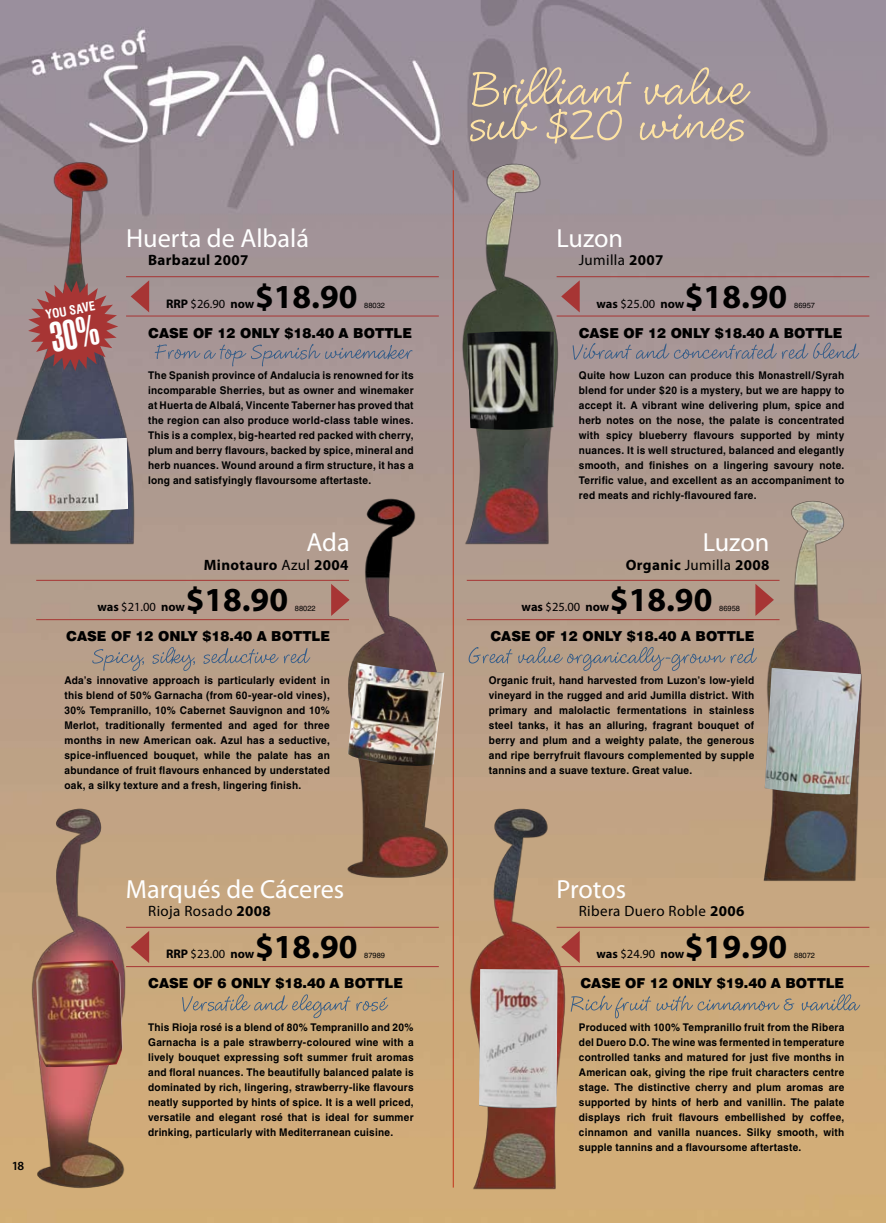
<style>
.page{position:relative;width:886px;height:1223px;background:#fff}
.page>*{position:absolute;margin:0;border:0;box-sizing:border-box;transform-origin:0 0}
.t1{font:700 33.75px "Myriad Pro";color:#000}
.t2{font:26.25px "Myriad Pro";color:#fff}
.t3{font:700 15px "Myriad Pro";letter-spacing:.025em;color:#000}
.t4{font:15px "Myriad Pro";letter-spacing:.025em;color:#000}
.t5{font:900 13.75px "Swiss 721 BT";color:#000}
.t6{font:700 12.5px "Myriad Pro";color:#000}
.t7{font:600 12.5px "Myriad Pro";color:#000}
.t8{font:700 condensed 12.38px "Swiss 721 BT";color:#fff}
.t9{font:700 10.62px/15px "Helvetica";letter-spacing:.02em;color:#000;text-align:justify;scale:.95 1}
.t10{font:7.5px "Helvetica";color:#000}
.s1{font-weight:400}
.s2{font-weight:700}
</style>
<div class="page">
<img style="left:0;top:0;width:886px;height:1222px">
<img style="left:22px;top:801px;width:113px;height:393px">
<img style="left:459px;top:802px;width:113px;height:391px">
<img style="left:341px;top:492px;width:112px;height:392px">
<img style="left:756px;top:494px;width:112px;height:392px">
<img style="left:452px;top:157px;width:112px;height:392px">
<img style="left:479px;top:969px;width:79px;height:139px">
<svg style="left:470px;top:67px;width:280px;height:77px;background:#a79998"></svg>
<img style="left:5px;top:156px;width:134px;height:393px">
<hr style="left:453px;top:170px;width:1px;height:1017px;background:#c2341b">
<svg style="left:131px;top:930px;width:18px;height:33px"></svg>
<svg style="left:331px;top:584px;width:19px;height:32px"></svg>
<hr style="left:126px;top:966px;width:313px;height:1px;background:#a73534">
<hr style="left:126px;top:926px;width:313px;height:1px;background:#a73534">
<hr style="left:36px;top:619px;width:313px;height:1px;background:#a73534">
<hr style="left:36px;top:580px;width:313px;height:1px;background:#a73534">
<svg style="left:131px;top:280px;width:18px;height:32px"></svg>
<hr style="left:126px;top:315px;width:313px;height:1px;background:#a73534">
<hr style="left:126px;top:276px;width:313px;height:1px;background:#a73534">
<svg style="left:561px;top:930px;width:19px;height:33px"></svg>
<svg style="left:755px;top:584px;width:19px;height:32px"></svg>
<hr style="left:557px;top:966px;width:312px;height:1px;background:#a73534">
<hr style="left:557px;top:926px;width:312px;height:1px;background:#a73534">
<hr style="left:467px;top:619px;width:312px;height:1px;background:#a73534">
<hr style="left:467px;top:580px;width:312px;height:1px;background:#a73534">
<svg style="left:561px;top:280px;width:19px;height:32px"></svg>
<hr style="left:557px;top:315px;width:312px;height:1px;background:#a73534">
<hr style="left:557px;top:276px;width:312px;height:1px;background:#a73534">
<svg style="left:182px;top:994px;width:206px;height:24px;background:#b9a07e"></svg>
<svg style="left:155px;top:344px;width:257px;height:22px;background:#9a8f94"></svg>
<svg style="left:92px;top:647px;width:218px;height:24px;background:#a89789"></svg>
<svg style="left:469px;top:647px;width:288px;height:24px;background:#a99788"></svg>
<svg style="left:572px;top:342px;width:287px;height:18px;background:#978d94"></svg>
<svg style="left:571px;top:994px;width:289px;height:24px;background:#bba17d"></svg>
<img style="left:467px;top:331px;width:87px;height:99px">
<img style="left:14px;top:438px;width:114px;height:73px">
<img style="left:348px;top:662px;width:96px;height:104px">
<img style="left:765px;top:668px;width:96px;height:126px">
<img style="left:36px;top:960px;width:87px;height:107px">
<svg style="left:28px;top:281px;width:90px;height:90px;background:#9d5555"></svg>
<p class="t8" style="left:45px;top:307px;width:52px;rotate:-10deg">YOU SAVE</p>
<h2 class="t2" style="left:126px;top:222px;width:184px">Huerta de Albalá</h2>
<h3 class="t3" style="left:148px;top:250px;width:102px">Barbazul 2007</h3>
<h1 class="t1" style="left:255px;top:274px;width:104px">$18.90</h1>
<p class="t6" style="left:166px;top:295px;width:90px">RRP <span class="s1">$26.90</span> now</p>
<p class="t10" style="left:364px;top:300px;width:22px">88032</p>
<p class="t5" style="left:148px;top:324px;width:11px">CASE</p>
<p class="t5" style="left:193px;top:324px;width:219px">OF 12 ONLY $18.40 A BOTTLE</p>
<p class="t9" style="left:148px;top:368px;width:281px">The Spanish province of Andalucia is renowned for its incomparable Sherries, but as owner and winemaker at Huerta de Albalá, Vincente Taberner has proved that the region can also produce world-class table wines.<br>This is a complex, big-hearted red packed with cherry, plum and berry flavours, backed by spice, mineral and herb nuances. Wound around a firm structure, it has a long and satisfyingly flavoursome aftertaste.</p>
<h2 class="t2" style="left:307px;top:525px;width:45px">Ada</h2>
<h3 class="t3" style="left:204px;top:555px;width:146px">Minotauro <span class="s1">Azul</span> 2004</h3>
<h1 class="t1" style="left:186px;top:577px;width:104px">$18.90</h1>
<p class="t6" style="left:97px;top:598px;width:89px">was <span class="s1">$21.00</span> now</p>
<p class="t10" style="left:295px;top:604px;width:22px">88022</p>
<p class="t5" style="left:66px;top:628px;width:11px">CASE</p>
<p class="t5" style="left:111px;top:628px;width:219px">OF 12 ONLY $18.40 A BOTTLE</p>
<p class="t9" style="left:64px;top:672px;width:281px">Ada’s innovative approach is particularly evident in this blend of 50% Garnacha (from 60-year-old vines), 30% Tempranillo, 10% Cabernet Sauvignon and 10% Merlot, traditionally fermented and aged for three months in new American oak. Azul has a seductive, spice-influenced bouquet, while the palate has an abundance of fruit flavours enhanced by understated oak, a silky texture and a fresh, lingering finish.</p>
<p class="t7" style="left:12px;top:1157px;width:14px">18</p>
<h2 class="t2" style="left:126px;top:872px;width:220px">Marqués de Cáceres</h2>
<h3 class="t4" style="left:148px;top:901px;width:124px">Rioja Rosado <span class="s2">2008</span></h3>
<h1 class="t1" style="left:255px;top:924px;width:104px">$18.90</h1>
<p class="t6" style="left:166px;top:945px;width:90px">RRP <span class="s1">$23.00</span> now</p>
<p class="t10" style="left:364px;top:951px;width:22px">87989</p>
<p class="t5" style="left:148px;top:975px;width:11px">CASE</p>
<p class="t5" style="left:193px;top:975px;width:210px">OF 6 ONLY $18.40 A BOTTLE</p>
<p class="t9" style="left:148px;top:1019px;width:281px">This Rioja rosé is a blend of 80% Tempranillo and 20% Garnacha is a pale strawberry-coloured wine with a lively bouquet expressing soft summer fruit aromas and floral nuances. The beautifully balanced palate is dominated by rich, lingering, strawberry-like flavours neatly supported by hints of spice. It is a well priced, versatile and elegant rosé that is ideal for summer drinking, particularly with Mediterranean cuisine.</p>
<h2 class="t2" style="left:557px;top:222px;width:68px">Luzon</h2>
<h3 class="t4" style="left:579px;top:251px;width:86px">Jumilla <span class="s2">2007</span></h3>
<h1 class="t1" style="left:685px;top:274px;width:104px">$18.90</h1>
<p class="t6" style="left:596px;top:295px;width:89px">was <span class="s1">$25.00</span> now</p>
<p class="t10" style="left:794px;top:300px;width:22px">86957</p>
<p class="t5" style="left:579px;top:324px;width:11px">CASE</p>
<p class="t5" style="left:623px;top:324px;width:219px">OF 12 ONLY $18.40 A BOTTLE</p>
<p class="t9" style="left:579px;top:368px;width:281px">Quite how Luzon can produce this Monastrell/Syrah blend for under $20 is a mystery, but we are happy to accept it. A vibrant wine delivering plum, spice and herb notes on the nose, the palate is concentrated with spicy blueberry flavours supported by minty nuances. It is well structured, balanced and elegantly smooth, and finishes on a lingering savoury note.<br>Terrific value, and excellent as an accompaniment to red meats and richly-flavoured fare.</p>
<h2 class="t2" style="left:703px;top:525px;width:68px">Luzon</h2>
<h3 class="t3" style="left:626px;top:555px;width:145px">Organic <span class="s1">Jumilla</span> 2008</h3>
<h1 class="t1" style="left:610px;top:577px;width:104px">$18.90</h1>
<p class="t6" style="left:522px;top:598px;width:89px">was <span class="s1">$25.00</span> now</p>
<p class="t10" style="left:719px;top:604px;width:22px">86958</p>
<p class="t5" style="left:490px;top:628px;width:11px">CASE</p>
<p class="t5" style="left:535px;top:628px;width:219px">OF 12 ONLY $18.40 A BOTTLE</p>
<p class="t9" style="left:489px;top:672px;width:281px">Organic fruit, hand harvested from Luzon’s low-yield vineyard in the rugged and arid Jumilla district. With primary and malolactic fermentations in stainless steel tanks, it has an alluring, fragrant bouquet of berry and plum and a weighty palate, the generous and ripe berryfruit flavours complemented by supple tannins and a suave texture. Great value.</p>
<h2 class="t2" style="left:557px;top:872px;width:71px">Protos</h2>
<h3 class="t4" style="left:579px;top:901px;width:167px">Ribera Duero Roble <span class="s2">2006</span></h3>
<h1 class="t1" style="left:685px;top:924px;width:104px">$19.90</h1>
<p class="t6" style="left:596px;top:945px;width:89px">was <span class="s1">$24.90</span> now</p>
<p class="t10" style="left:794px;top:951px;width:22px">88072</p>
<p class="t5" style="left:580px;top:975px;width:11px">CASE</p>
<p class="t5" style="left:625px;top:975px;width:219px">OF 12 ONLY $19.40 A BOTTLE</p>
<p class="t9" style="left:579px;top:1019px;width:281px">Produced with 100% Tempranillo fruit from the Ribera del Duero D.O. The wine was fermented in temperature controlled tanks and matured for just five months in American oak, giving the ripe fruit characters centre stage. The distinctive cherry and plum aromas are supported by hints of herb and vanillin. The palate displays rich fruit flavours embellished by coffee, cinnamon and vanilla nuances. Silky smooth, with supple tannins and a flavoursome aftertaste.</p>
</div>
